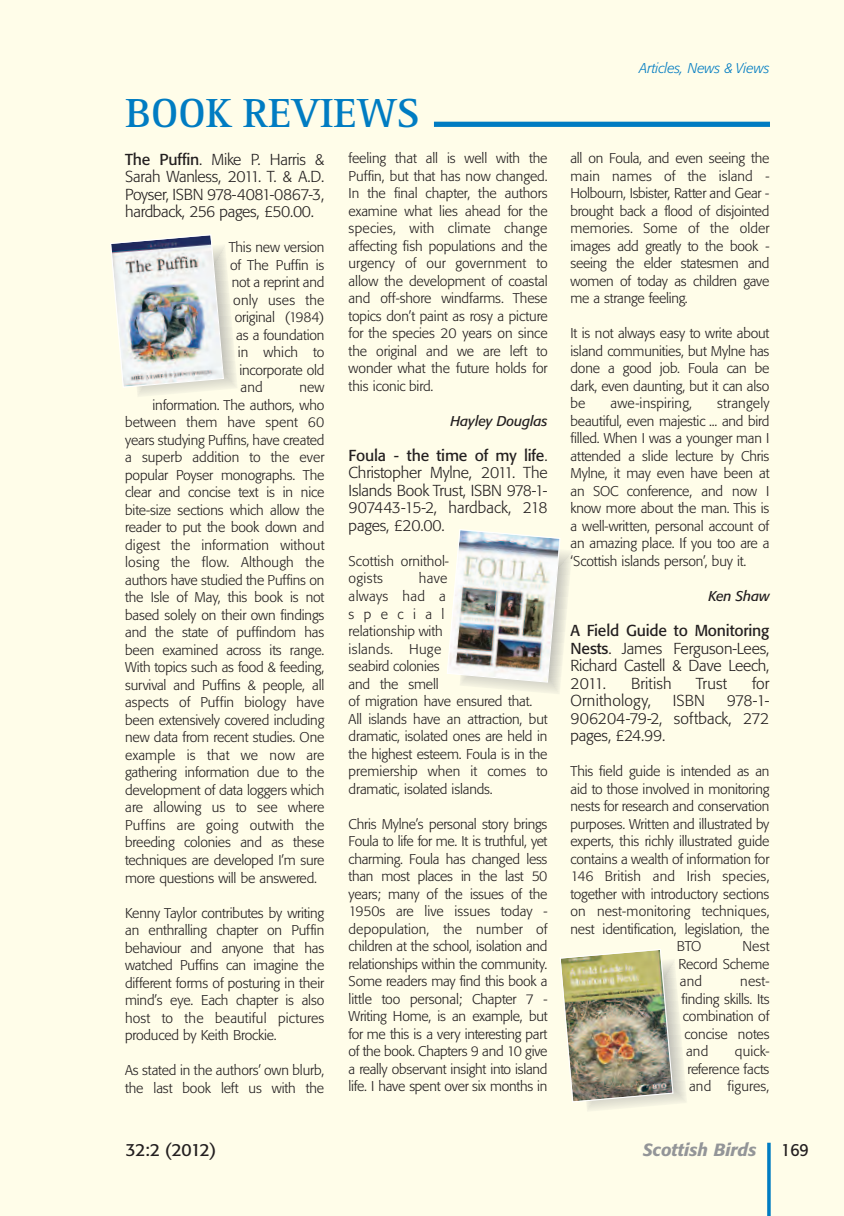
<style>
.page{position:relative;width:844px;height:1216px;background:#fff}
.page>*{position:absolute;margin:0;border:0;box-sizing:border-box;transform-origin:0 0}
.t1{font:700 42px "AT Rotis Serif";color:#007cc2}
.t2{font:italic 500 17.5px "Formata BQ";color:#939598}
.t3{font:17.5px "Formata BQ";letter-spacing:-.02em;color:#231f20}
.t4{font:17.5px "Formata BQ";letter-spacing:-.02em;color:#231f20;scale:.9 1}
.t5{font:300 15.75px/17.5px "Formata BQ";letter-spacing:-.01em;color:#231f20;text-align:justify}
.t6{font:300 15.75px "Formata BQ";letter-spacing:.01em;color:#231f20}
.t7{font:300 14px/17.5px "Formata BQ";letter-spacing:-.01em;color:#231f20;text-align:justify}
.t8{font:300 14px "Formata BQ";letter-spacing:.01em;color:#231f20}
.t9{font:italic 14px "Formata BQ";letter-spacing:-.01em;color:#231f20}
.t10{font:italic 300 14px "Formata BQ";color:#007cc2}
.s1{font-weight:400}
</style>
<div class="page">
<div style="left:0;top:0;width:843px;height:1215px;background:#fffde9"></div>
<hr style="left:767px;top:1142px;width:3px;height:73px;background:#007cc2">
<div style="left:434px;top:122px;width:335px;height:5px;background:#007cc2"></div>
<img style="left:110px;top:234px;width:126px;height:162px">
<img style="left:447px;top:529px;width:125px;height:164px">
<img style="left:560px;top:949px;width:126px;height:161px">
<h1 class="t1" style="left:125px;top:99px;width:296px">BOOK REVIEWS</h1>
<p class="t5" style="left:125px;top:152px;width:201px"><span class="s1">The Puffin</span>. Mike P. Harris &amp; Sarah Wanless, 2011. T. &amp; A.D.<br>Poyser, ISBN 978-4081-0867-3, hardback, 256 pages, £50.00.</p>
<p class="t7" style="left:228px;top:239px;width:97px">This new version</p>
<p class="t7" style="left:230px;top:257px;width:96px">of The Puffin is</p>
<p class="t7" style="left:232px;top:274px;width:94px">not a reprint and</p>
<p class="t8" style="left:233px;top:294px;width:93px">only uses the</p>
<p class="t7" style="left:235px;top:309px;width:91px">original (1984)</p>
<p class="t7" style="left:236px;top:327px;width:90px">as a foundation</p>
<p class="t8" style="left:238px;top:346px;width:88px">in which to</p>
<p class="t7" style="left:239px;top:362px;width:87px">incorporate old</p>
<p class="t7" style="left:240px;top:379px;width:24px">and</p>
<p class="t7" style="left:299px;top:379px;width:27px">new</p>
<p class="t7" style="left:152px;top:397px;width:173px">information. The authors, who</p>
<p class="t7" style="left:125px;top:414px;width:200px">between them have spent 60</p>
<p class="t7" style="left:125px;top:432px;width:201px">years studying Puffins, have created</p>
<p class="t7" style="left:125px;top:449px;width:201px">a superb addition to the ever</p>
<p class="t7" style="left:125px;top:467px;width:201px">popular Poyser monographs. The</p>
<p class="t7" style="left:125px;top:484px;width:201px">clear and concise text is in nice</p>
<p class="t7" style="left:125px;top:502px;width:201px">bite-size sections which allow the</p>
<p class="t7" style="left:125px;top:519px;width:201px">reader to put the book down and</p>
<p class="t8" style="left:125px;top:539px;width:201px">digest the information without</p>
<p class="t8" style="left:125px;top:556px;width:201px">losing the flow. Although the</p>
<p class="t7" style="left:125px;top:572px;width:200px">authors have studied the Puffins on</p>
<p class="t7" style="left:125px;top:589px;width:201px">the Isle of May, this book is not</p>
<p class="t7" style="left:125px;top:607px;width:201px">based solely on their own findings</p>
<p class="t7" style="left:125px;top:624px;width:200px">and the state of puffindom has</p>
<p class="t7" style="left:125px;top:642px;width:201px">been examined across its range.</p>
<p class="t7" style="left:125px;top:659px;width:200px">With topics such as food &amp; feeding,</p>
<p class="t7" style="left:125px;top:677px;width:201px">survival and Puffins &amp; people, all</p>
<p class="t7" style="left:125px;top:694px;width:200px">aspects of Puffin biology have</p>
<p class="t7" style="left:125px;top:712px;width:201px">been extensively covered including</p>
<p class="t7" style="left:125px;top:729px;width:201px">new data from recent studies. One</p>
<p class="t8" style="left:125px;top:749px;width:201px">example is that we now are</p>
<p class="t7" style="left:125px;top:764px;width:200px">gathering information due to the</p>
<p class="t7" style="left:125px;top:782px;width:201px">development of data loggers which</p>
<p class="t8" style="left:125px;top:801px;width:201px">are allowing us to see where</p>
<p class="t8" style="left:125px;top:819px;width:201px">Puffins are going outwith the</p>
<p class="t7" style="left:125px;top:834px;width:200px">breeding colonies and as these</p>
<p class="t7" style="left:125px;top:852px;width:201px">techniques are developed I’m sure</p>
<p class="t7" style="left:125px;top:869px;width:193px">more questions will be answered.</p>
<p class="t7" style="left:125px;top:904px;width:201px">Kenny Taylor contributes by writing an enthralling chapter on Puffin behaviour and anyone that has watched Puffins can imagine the different forms of posturing in their mind’s eye. Each chapter is also host to the beautiful pictures produced by Keith Brockie.</p>
<p class="t7" style="left:125px;top:1062px;width:201px">As stated in the authors’ own blurb, the last book left us with the</p>
<p class="t7" style="left:348px;top:151px;width:200px">feeling that all is well with the Puffin, but that has now changed.<br>In the final chapter, the authors examine what lies ahead for the species, with climate change affecting fish populations and the urgency of our government to allow the development of coastal and off-shore windfarms. These topics don’t paint as rosy a picture for the species 20 years on since the original and we are left to wonder what the future holds for this iconic bird.</p>
<p class="t9" style="left:450px;top:415px;width:99px">Hayley Douglas</p>
<p class="t5" style="left:348px;top:448px;width:200px"><span class="s1">Foula - the time of my life</span>.<br>Christopher Mylne, 2011. The Islands Book Trust, ISBN 978-1- 907443-15-2, hardback, 218 pages, £20.00.</p>
<p class="t7" style="left:348px;top:553px;width:102px">Scottish ornithol&shy;ogists</p>
<p class="t7" style="left:348px;top:571px;width:200px;text-align:left;text-indent:70px">have<br>always had a<br>special<br>relationship with<br>islands. Huge<br>seabird colonies<br>and the smell<br>of migration have ensured that.<br>All islands have an attraction, but dramatic, isolated ones are held in the highest esteem. Foula is in the premiership when it comes to dramatic, isolated islands.</p>
<p class="t7" style="left:348px;top:816px;width:200px">Chris Mylne’s personal story brings Foula to life for me. It is truthful, yet charming. Foula has changed less than most places in the last 50 years; many of the issues of the 1950s are live issues today - depopulation, the number of children at the school, isolation and relationships within the community.<br>Some readers may find this book a little too personal; Chapter 7 - Writing Home, is an example, but for me this is a very interesting part of the book. Chapters 9 and 10 give a really observant insight into island life. I have spent over six months in</p>
<p class="t3" style="left:125px;top:1141px;width:92px">32:2 (2012)</p>
<p class="t10" style="left:639px;top:62px;width:131px">Articles, News &amp; Views</p>
<p class="t7" style="left:570px;top:151px;width:200px">all on Foula, and even seeing the main names of the island - Holbourn, Isbister, Ratter and Gear - brought back a flood of disjointed memories. Some of the older images add greatly to the book - seeing the elder statesmen and women of today as children gave me a strange feeling.</p>
<p class="t7" style="left:570px;top:326px;width:200px">It is not always easy to write about island communities, but Mylne has done a good job. Foula can be dark, even daunting, but it can also be</p>
<p class="t7" style="left:570px;top:396px;width:200px;text-indent:147px">strangely beautiful, even majestic ... and bird filled. When I was a younger man I attended a slide lecture by Chris Mylne, it may even have been at an SOC conference, and now I know more about the man. This is a well-written, personal account of an amazing place. If you too are a ‘Scottish islands person’, buy it.</p>
<p class="t9" style="left:708px;top:590px;width:63px">Ken Shaw</p>
<p class="t5" style="left:570px;top:623px;width:200px"><span class="s1">A Field Guide to Monitoring Nests</span>. James Ferguson-Lees, Richard Castell &amp; Dave Leech, 2011.</p>
<p class="t8" style="left:610px;top:397px;width:83px">awe-inspiring,</p>
<p class="t6" style="left:631px;top:676px;width:42px">British</p>
<p class="t5" style="left:695px;top:675px;width:33px">Trust</p>
<p class="t5" style="left:752px;top:675px;width:19px">for</p>
<p class="t6" style="left:570px;top:693px;width:82px">Ornithology,</p>
<p class="t5" style="left:672px;top:693px;width:34px">ISBN</p>
<p class="t5" style="left:570px;top:693px;width:200px;text-indent:156px">978-1- 906204-79-2, softback, 272 pages, £24.99.</p>
<p class="t7" style="left:570px;top:763px;width:200px">This field guide is intended as an</p>
<p class="t7" style="left:570px;top:781px;width:200px">aid to those involved in monitoring</p>
<p class="t7" style="left:570px;top:798px;width:200px">nests for research and conservation</p>
<p class="t7" style="left:570px;top:816px;width:200px">purposes. Written and illustrated by</p>
<p class="t7" style="left:570px;top:833px;width:200px">experts, this richly illustrated guide</p>
<p class="t7" style="left:570px;top:851px;width:200px">contains a wealth of information for</p>
<p class="t8" style="left:570px;top:870px;width:200px">146 British and Irish species,</p>
<p class="t7" style="left:570px;top:886px;width:200px">together with introductory sections</p>
<p class="t8" style="left:570px;top:905px;width:200px">on nest-monitoring techniques,</p>
<p class="t7" style="left:570px;top:921px;width:200px">nest identification, legislation, the</p>
<p class="t7" style="left:676px;top:938px;width:26px">BTO</p>
<p class="t7" style="left:678px;top:938px;width:93px;text-indent:64px">Nest Record Scheme and</p>
<p class="t7" style="left:740px;top:973px;width:31px">nest-</p>
<p class="t7" style="left:681px;top:991px;width:89px">finding skills. Its</p>
<p class="t7" style="left:682px;top:1008px;width:88px">combination of</p>
<p class="t7" style="left:684px;top:1026px;width:87px">concise notes</p>
<p class="t7" style="left:685px;top:1043px;width:24px">and</p>
<p class="t7" style="left:687px;top:1043px;width:83px;text-indent:47px">quick&shy;reference facts and figures,</p>
<p class="t2" style="left:642px;top:1141px;width:115px">Scottish Birds</p>
<p class="t4" style="left:781px;top:1141px;width:32px">169</p>
</div>
